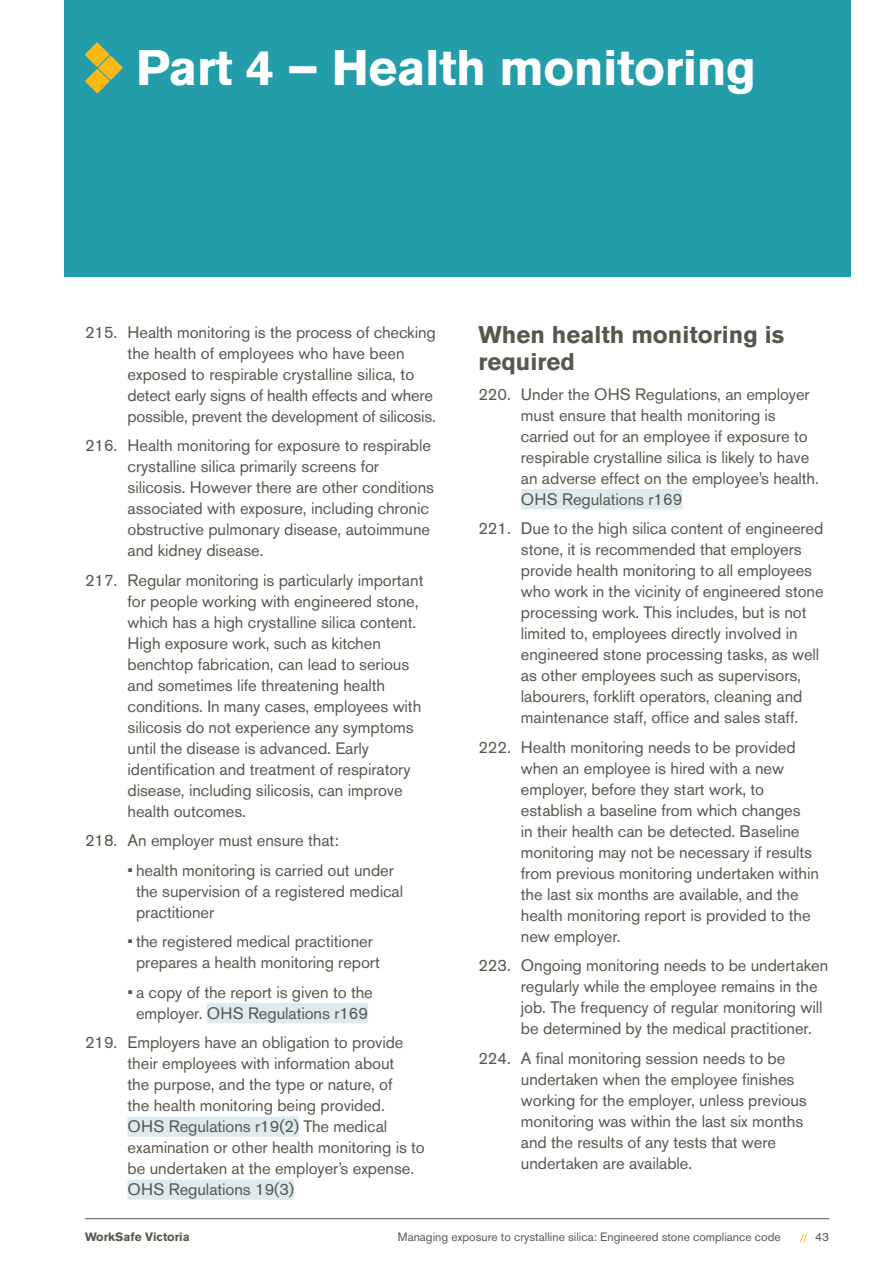
<style>
.page{position:relative;width:893px;height:1263px;background:#fff}
.page>*{position:absolute;margin:0;border:0;box-sizing:border-box;transform-origin:0 0}
.H1_-_PAGE_HEADING{font:700 49.5px "Akzidenz Grotesk BE";letter-spacing:-.01em;color:#fff}
.H2_-_HEADING{font:700 24px/27px "Akzidenz Grotesk BE";color:#58574e}
.P_-_NUMBERED_BODY{font:16.5px/21px "Akzidenz Grotesk BE";letter-spacing:-.005em;color:#58574e}
.P_-_L1_BULLET_INDENT{font:16.5px/21px "Akzidenz Grotesk BE";letter-spacing:-.005em;color:#58574e;text-align:center}
.t1{font:12px "Akzidenz Grotesk BE";color:#58574e}
.t2{font:700 12px "Akzidenz Grotesk BE";color:#58574e}
</style>
<div class="page">
<hr style="left:85px;top:1218px;width:744px;height:1px;background:#58574e">
<svg style="left:800px;top:1233px;width:7px;height:9px"></svg>
<div style="left:64px;top:0;width:786px;height:276px;background:#249daa"></div>
<svg style="left:98px;top:56px;width:25px;height:24px"></svg>
<svg style="left:85px;top:69px;width:25px;height:24px"></svg>
<svg style="left:85px;top:42px;width:24px;height:25px"></svg>
<div style="left:207px;top:1003px;width:161px;height:20px;background:#deebee"></div>
<div style="left:128px;top:1116px;width:171px;height:21px;background:#deebee"></div>
<div style="left:128px;top:1179px;width:166px;height:21px;background:#deebee"></div>
<div style="left:521px;top:489px;width:161px;height:20px;background:#deebee"></div>
<p class="H1_-_PAGE_HEADING" style="left:136px;top:39px;width:621px">Part 4 – Health monitoring</p>
<p class="P_-_NUMBERED_BODY" style="left:128px;top:321px;width:310px;text-indent:-43px">215. Health monitoring is the process of checking the health of employees who have been exposed to respirable crystalline silica, to detect early signs of health effects and where possible, prevent the development of silicosis.</p>
<p class="P_-_NUMBERED_BODY" style="left:128px;top:435px;width:308px;text-indent:-43px">216. Health monitoring for exposure to respirable crystalline silica primarily screens for silicosis. However there are other conditions associated with exposure, including chronic obstructive pulmonary disease, autoimmune and kidney disease.</p>
<p class="P_-_NUMBERED_BODY" style="left:128px;top:569px;width:297px;text-indent:-43px">217. Regular monitoring is particularly important for people working with engineered stone, which has a high crystalline silica content.<br>High exposure work, such as kitchen benchtop fabrication, can lead to serious and sometimes life threatening health conditions. In many cases, employees with silicosis do not experience any symptoms until the disease is advanced. Early identification and treatment of respiratory disease, including silicosis, can improve health outcomes.</p>
<p class="P_-_NUMBERED_BODY" style="left:85px;top:830px;width:255px">218. An employer must ensure that:</p>
<p class="P_-_L1_BULLET_INDENT" style="left:136px;top:859px;width:269px;text-align:left;text-indent:-9px">• health monitoring is carried out under the supervision of a registered medical practitioner</p>
<p class="P_-_L1_BULLET_INDENT" style="left:128px;top:931px;width:254px">• the registered medical practitioner prepares a health monitoring report</p>
<p class="P_-_L1_BULLET_INDENT" style="left:128px;top:981px;width:247px">• a copy of the report is given to the employer. OHS Regulations r169</p>
<p class="P_-_NUMBERED_BODY" style="left:128px;top:1032px;width:299px;text-indent:-43px">219. Employers have an obligation to provide their employees with information about<br>the purpose, and the type or nature, of<br>the health monitoring being provided.<br>OHS Regulations r19(2) The medical examination or other health monitoring is to be undertaken at the employer’s expense.<br>OHS Regulations 19(3)</p>
<p class="H2_-_HEADING" style="left:478px;top:321px;width:307px">When health monitoring is required</p>
<p class="P_-_NUMBERED_BODY" style="left:521px;top:383px;width:300px;text-indent:-43px">220. Under the OHS Regulations, an employer must ensure that health monitoring is carried out for an employee if exposure to respirable crystalline silica is likely to have an adverse effect on the employee’s health.<br>OHS Regulations r169</p>
<p class="P_-_NUMBERED_BODY" style="left:521px;top:518px;width:304px;text-indent:-43px">221. Due to the high silica content of engineered stone, it is recommended that employers provide health monitoring to all employees who work in the vicinity of engineered stone processing work. This includes, but is not limited to, employees directly involved in engineered stone processing tasks, as well as other employees such as supervisors, labourers, forklift operators, cleaning and maintenance staff, office and sales staff.</p>
<p class="P_-_NUMBERED_BODY" style="left:521px;top:736px;width:300px;text-indent:-43px">222. Health monitoring needs to be provided when an employee is hired with a new employer, before they start work, to establish a baseline from which changes<br>in their health can be detected. Baseline monitoring may not be necessary if results from previous monitoring undertaken within the last six months are available, and the health monitoring report is provided to the new employer.</p>
<p class="P_-_NUMBERED_BODY" style="left:521px;top:955px;width:309px;text-indent:-43px">223. Ongoing monitoring needs to be undertaken regularly while the employee remains in the job. The frequency of regular monitoring will be determined by the medical practitioner.</p>
<p class="P_-_NUMBERED_BODY" style="left:521px;top:1047px;width:287px;text-indent:-43px">224. A final monitoring session needs to be undertaken when the employee finishes working for the employer, unless previous monitoring was within the last six months and the results of any tests that were undertaken are available.</p>
<p class="t2" style="left:85px;top:1230px;width:106px">WorkSafe Victoria</p>
<p class="t1" style="left:398px;top:1230px;width:384px">Managing exposure to crystalline silica: Engineered stone compliance code</p>
<p class="t1" style="left:815px;top:1230px;width:15px">43</p>
</div>
